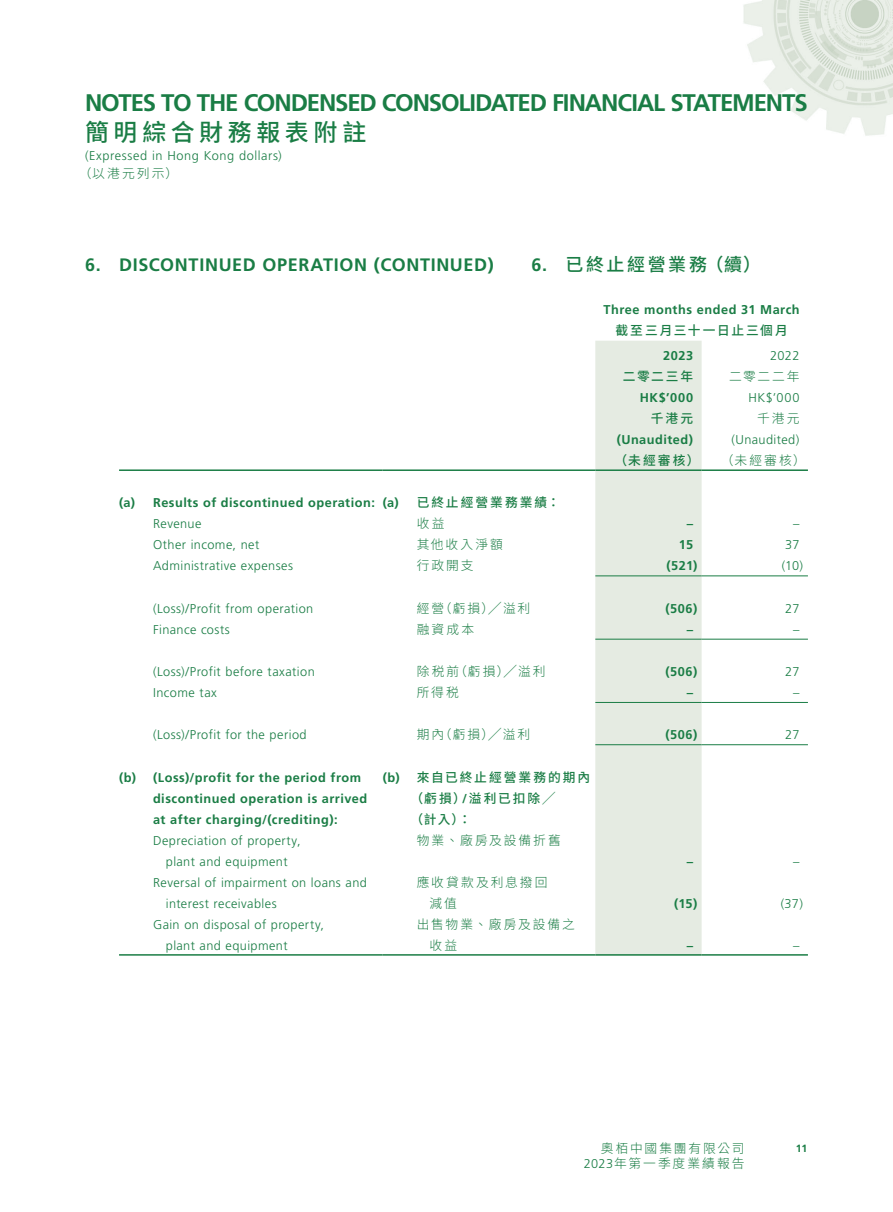
<style>
.page{position:relative;width:893px;height:1212px;background:#fff}
.page>*{position:absolute;margin:0;border:0;box-sizing:border-box;transform-origin:0 0}
.t1{font:700 24px "Frutiger LT Std";letter-spacing:-.05em;color:#1a7d45}
.t2{font:500 24px "Source Han Sans TC";letter-spacing:.19em;color:#1a7d45}
.t3{font:700 18px "Frutiger LT Std";letter-spacing:.035em;color:#1a7d45}
.t4{font:500 18px "Source Han Sans TC";letter-spacing:.14em;color:#1a7d45}
.t5{font:300 12.75px/21px "Frutiger LT Std";letter-spacing:.035em;color:#1a7d45}
.t6{font:700 12.75px/21px "Frutiger LT Std";letter-spacing:.04em;color:#1a7d45}
.t7{font:300 12.75px/21px "Source Han Sans TC";letter-spacing:.155em;color:#1a7d45}
.t8{font:500 12.75px/21px "Source Han Sans TC";letter-spacing:.155em;color:#1a7d45}
.t9{font:700 10.5px "Frutiger LT Std";color:#1a7d45}
.s1{font-family:"Frutiger LT Std";font-weight:700}
.s2{font-family:"Frutiger LT Std"}
</style>
<div class="page">
<img style="left:702px;top:0;width:191px;height:746px">
<div style="left:595px;top:341px;width:107px;height:613px;background:#e5ebe2"></div>
<hr style="left:119px;top:469px;width:264px;height:2px;background:#1a7d45">
<hr style="left:383px;top:469px;width:212px;height:2px;background:#1a7d45">
<hr style="left:595px;top:469px;width:107px;height:2px;background:#1a7d45">
<hr style="left:702px;top:469px;width:106px;height:2px;background:#1a7d45">
<hr style="left:595px;top:575px;width:107px;height:1px;background:#1a7d45">
<hr style="left:702px;top:575px;width:106px;height:1px;background:#1a7d45">
<hr style="left:595px;top:639px;width:107px;height:1px;background:#1a7d45">
<hr style="left:702px;top:639px;width:106px;height:1px;background:#1a7d45">
<hr style="left:595px;top:702px;width:107px;height:1px;background:#1a7d45">
<hr style="left:702px;top:702px;width:106px;height:1px;background:#1a7d45">
<hr style="left:595px;top:744px;width:107px;height:1px;background:#1a7d45">
<hr style="left:702px;top:744px;width:106px;height:1px;background:#1a7d45">
<hr style="left:119px;top:954px;width:264px;height:2px;background:#1a7d45">
<hr style="left:383px;top:954px;width:212px;height:2px;background:#1a7d45">
<hr style="left:595px;top:954px;width:107px;height:2px;background:#1a7d45">
<hr style="left:702px;top:954px;width:106px;height:2px;background:#1a7d45">
<h1 class="t1" style="left:85px;top:89px;width:724px">NOTES TO THE CONDENSED CONSOLIDATED FINANCIAL STATEMENTS</h1>
<h1 class="t2" style="left:85px;top:119px;width:283px">簡明綜合財務報表附註</h1>
<p class="t5" style="left:85px;top:146px;width:198px">(Expressed in Hong Kong dollars)</p>
<p class="t7" style="left:79px;top:164px;width:101px">（以港元列示）</p>
<h2 class="t3" style="left:85px;top:254px;width:410px">6. DISCONTINUED OPERATION (CONTINUED)</h2>
<h2 class="t4" style="left:531px;top:254px;width:231px"><span class="s1">6.</span> 已終止經營業務（續）</h2>
<p class="t6" style="left:603px;top:299px;width:198px">Three months ended 31 March</p>
<p class="t8" style="left:615px;top:320px;width:174px">截至三月三十一日止三個月</p>
<p class="t6" style="left:663px;top:345px;width:31px">2023</p>
<p class="t5" style="left:770px;top:345px;width:31px">2022</p>
<p class="t8" style="left:623px;top:366px;width:72px">二零二三年</p>
<p class="t7" style="left:729px;top:366px;width:72px">二零二二年</p>
<p class="t6" style="left:640px;top:387px;width:55px">HK$’000</p>
<p class="t5" style="left:748px;top:387px;width:53px">HK$’000</p>
<p class="t8" style="left:651px;top:408px;width:44px">千港元</p>
<p class="t7" style="left:757px;top:408px;width:44px">千港元</p>
<p class="t6" style="left:617px;top:429px;width:78px">(Unaudited)</p>
<p class="t5" style="left:732px;top:429px;width:69px">(Unaudited)</p>
<p class="t8" style="left:615px;top:450px;width:86px">（未經審核）</p>
<p class="t7" style="left:721px;top:450px;width:86px">（未經審核）</p>
<p class="t6" style="left:119px;top:493px;width:281px">(a) Results of discontinued operation: (a)</p>
<p class="t8" style="left:417px;top:492px;width:145px">已終止經營業務業績：</p>
<p class="t5" style="left:153px;top:514px;width:50px">Revenue</p>
<p class="t7" style="left:417px;top:513px;width:29px">收益</p>
<p class="t6" style="left:687px;top:514px;width:8px">–</p>
<p class="t5" style="left:793px;top:514px;width:8px">–</p>
<p class="t5" style="left:153px;top:535px;width:108px">Other income, net</p>
<p class="t7" style="left:417px;top:534px;width:88px">其他收入淨額</p>
<p class="t6" style="left:679px;top:535px;width:16px">15</p>
<p class="t5" style="left:785px;top:535px;width:16px">37</p>
<p class="t5" style="left:153px;top:556px;width:141px">Administrative expenses</p>
<p class="t7" style="left:417px;top:555px;width:58px">行政開支</p>
<p class="t6" style="left:667px;top:556px;width:32px">(521)</p>
<p class="t5" style="left:782px;top:556px;width:23px">(10)</p>
<p class="t5" style="left:153px;top:598px;width:162px">(Loss)/Profit from operation</p>
<p class="t7" style="left:417px;top:598px;width:115px">經營（虧損）╱溢利</p>
<p class="t6" style="left:665px;top:598px;width:33px">(506)</p>
<p class="t5" style="left:785px;top:598px;width:16px">27</p>
<p class="t5" style="left:153px;top:619px;width:78px">Finance costs</p>
<p class="t7" style="left:417px;top:619px;width:59px">融資成本</p>
<p class="t6" style="left:687px;top:619px;width:8px">–</p>
<p class="t5" style="left:793px;top:619px;width:8px">–</p>
<p class="t5" style="left:153px;top:661px;width:163px">(Loss)/Profit before taxation</p>
<p class="t7" style="left:417px;top:661px;width:130px">除税前（虧損）╱溢利</p>
<p class="t6" style="left:665px;top:661px;width:33px">(506)</p>
<p class="t5" style="left:785px;top:661px;width:16px">27</p>
<p class="t5" style="left:153px;top:682px;width:65px">Income tax</p>
<p class="t7" style="left:417px;top:682px;width:44px">所得税</p>
<p class="t6" style="left:687px;top:682px;width:8px">–</p>
<p class="t5" style="left:793px;top:682px;width:8px">–</p>
<p class="t5" style="left:153px;top:724px;width:155px">(Loss)/Profit for the period</p>
<p class="t7" style="left:417px;top:724px;width:115px">期內（虧損）╱溢利</p>
<p class="t6" style="left:665px;top:724px;width:33px">(506)</p>
<p class="t5" style="left:785px;top:724px;width:16px">27</p>
<p class="t6" style="left:153px;top:767px;width:216px;text-indent:-34px">(b) (Loss)/profit for the period from discontinued operation is arrived at after charging/(crediting):</p>
<p class="t8" style="left:410px;top:767px;width:181px;text-indent:-28px"><span class="s1">(b)</span> 來自已終止經營業務的期內（虧損）<span class="s1">/</span>溢利已扣除╱<br>（計入）：</p>
<p class="t5" style="left:153px;top:830px;width:149px;text-align:center">Depreciation of property, plant and equipment</p>
<p class="t7" style="left:417px;top:830px;width:146px">物業、廠房及設備折舊</p>
<p class="t6" style="left:687px;top:851px;width:8px">–</p>
<p class="t5" style="left:793px;top:851px;width:8px">–</p>
<p class="t5" style="left:166px;top:872px;width:203px;text-indent:-13px">Reversal of impairment on loans and interest receivables</p>
<p class="t7" style="left:429px;top:872px;width:119px;text-indent:-13px">應收貸款及利息撥回減值</p>
<p class="t5" style="left:166px;top:914px;width:160px;text-indent:-13px">Gain on disposal of property, plant and equipment</p>
<p class="t7" style="left:429px;top:914px;width:147px;text-indent:-13px">出售物業、廠房及設備之收益</p>
<p class="t6" style="left:674px;top:893px;width:25px">(15)</p>
<p class="t5" style="left:781px;top:893px;width:24px">(37)</p>
<p class="t6" style="left:687px;top:935px;width:8px">–</p>
<p class="t5" style="left:793px;top:935px;width:8px">–</p>
<p class="t7" style="left:584px;top:1141px;width:162px;line-height:15px;text-align:right">奧栢中國集團有限公司<br><span class="s2">2023</span>年第一季度業績報告</p>
<p class="t9" style="left:796px;top:1142px;width:13px">11</p>
</div>
